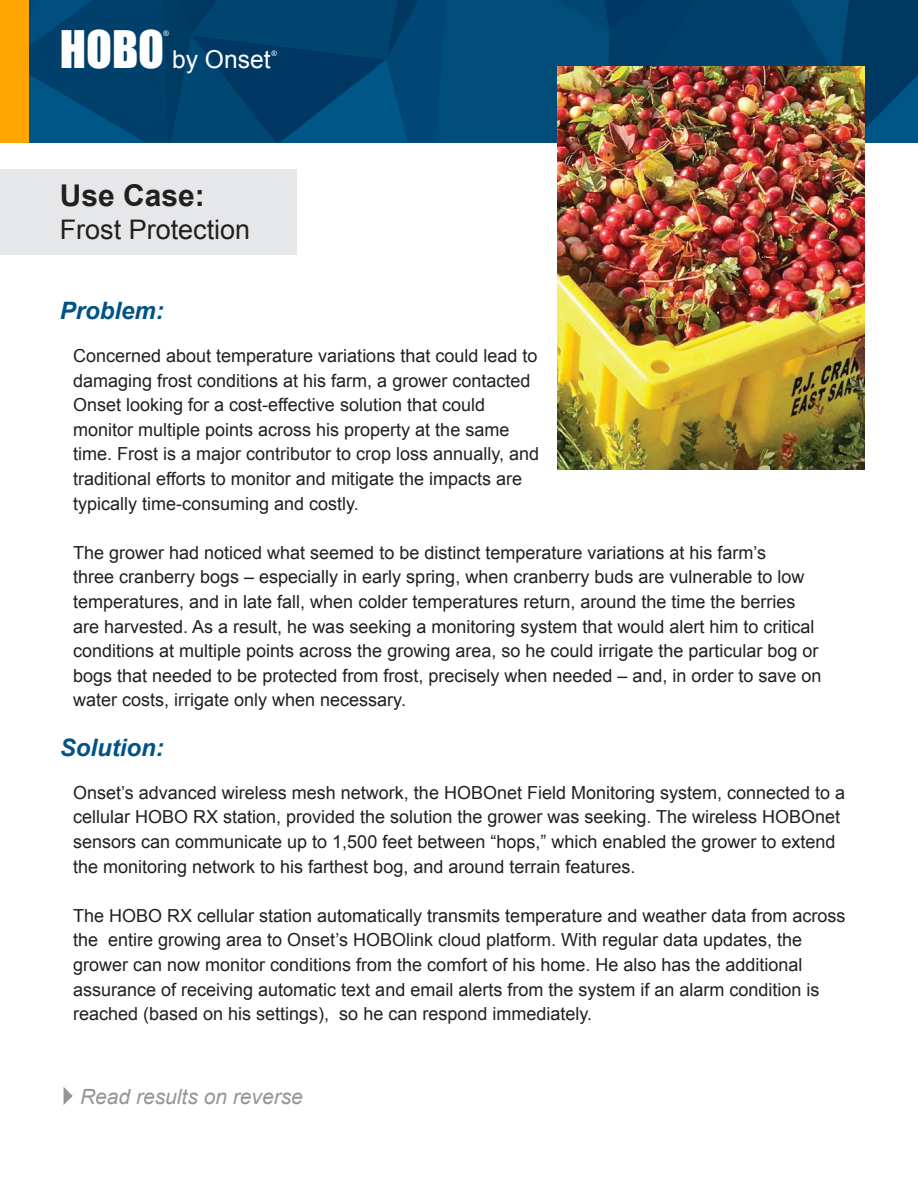
<style>
.page{position:relative;width:918px;height:1188px;background:#fff}
.page>*{position:absolute;margin:0;border:0;box-sizing:border-box;transform-origin:0 0}
.t1{font:47.55px "Impact";color:#fff}
.t2{font:700 30px "Arial";color:#231f20}
.t3{font:27px "Arial";color:#231f20}
.t4{font:24.6px "Arial";color:#fff}
.t5{font:italic 700 24px "Arial";color:#005386}
.t6{font:italic 21px "Arial";color:#939598}
.t7{font:18px/24.6px "Arial";color:#231f20}
.t8{font:7.5px "Arial";color:#fff}
</style>
<div class="page">
<div style="left:0;top:169px;width:297px;height:86px;background:#e6e7e9"></div>
<svg style="left:28px;top:0;width:890px;height:143px;background:#014570"></svg>
<div style="left:0;top:0;width:28px;height:143px;background:#ffa400"></div>
<img style="left:557px;top:66px;width:307px;height:403px">
<svg style="left:64px;top:1087px;width:9px;height:18px"></svg>
<p class="t1" style="left:60px;top:13px;width:106px">HOBO</p>
<p class="t8" style="left:163px;top:28px;width:7px">®</p>
<p class="t4" style="left:172px;top:43px;width:100px">by Onset</p>
<p class="t8" style="left:272px;top:48px;width:7px">®</p>
<p class="t2" style="left:60px;top:176px;width:147px">Use Case:</p>
<p class="t3" style="left:60px;top:212px;width:192px">Frost Protection</p>
<p class="t5" style="left:60px;top:295px;width:106px">Problem:</p>
<p class="t7" style="left:73px;top:344px;width:467px">Concerned about temperature variations that could lead to damaging frost conditions at his farm, a grower contacted Onset looking for a cost-effective solution that could monitor multiple points across his property at the same time. Frost is a major contributor to crop loss annually, and traditional efforts to monitor and mitigate the impacts are typically time-consuming and costly.</p>
<p class="t7" style="left:73px;top:540px;width:750px">The grower had noticed what seemed to be distinct temperature variations at his farm’s<br>three cranberry bogs – especially in early spring, when cranberry buds are vulnerable to low temperatures, and in late fall, when colder temperatures return, around the time the berries are harvested. As a result, he was seeking a monitoring system that would alert him to critical conditions at multiple points across the growing area, so he could irrigate the particular bog or bogs that needed to be protected from frost, precisely when needed – and, in order to save on water costs, irrigate only when necessary.</p>
<p class="t5" style="left:60px;top:732px;width:105px">Solution:</p>
<p class="t7" style="left:73px;top:780px;width:773px">Onset’s advanced wireless mesh network, the HOBOnet Field Monitoring system, connected to a cellular HOBO RX station, provided the solution the grower was seeking. The wireless HOBOnet sensors can communicate up to 1,500 feet between “hops,” which enabled the grower to extend the monitoring network to his farthest bog, and around terrain features.</p>
<p class="t7" style="left:73px;top:903px;width:774px">The HOBO RX cellular station automatically transmits temperature and weather data from across the entire growing area to Onset’s HOBOlink cloud platform. With regular data updates, the grower can now monitor conditions from the comfort of his home. He also has the additional assurance of receiving automatic text and email alerts from the system if an alarm condition is reached (based on his settings), so he can respond immediately.</p>
<p class="t6" style="left:80px;top:1083px;width:224px">Read results on reverse</p>
</div>
